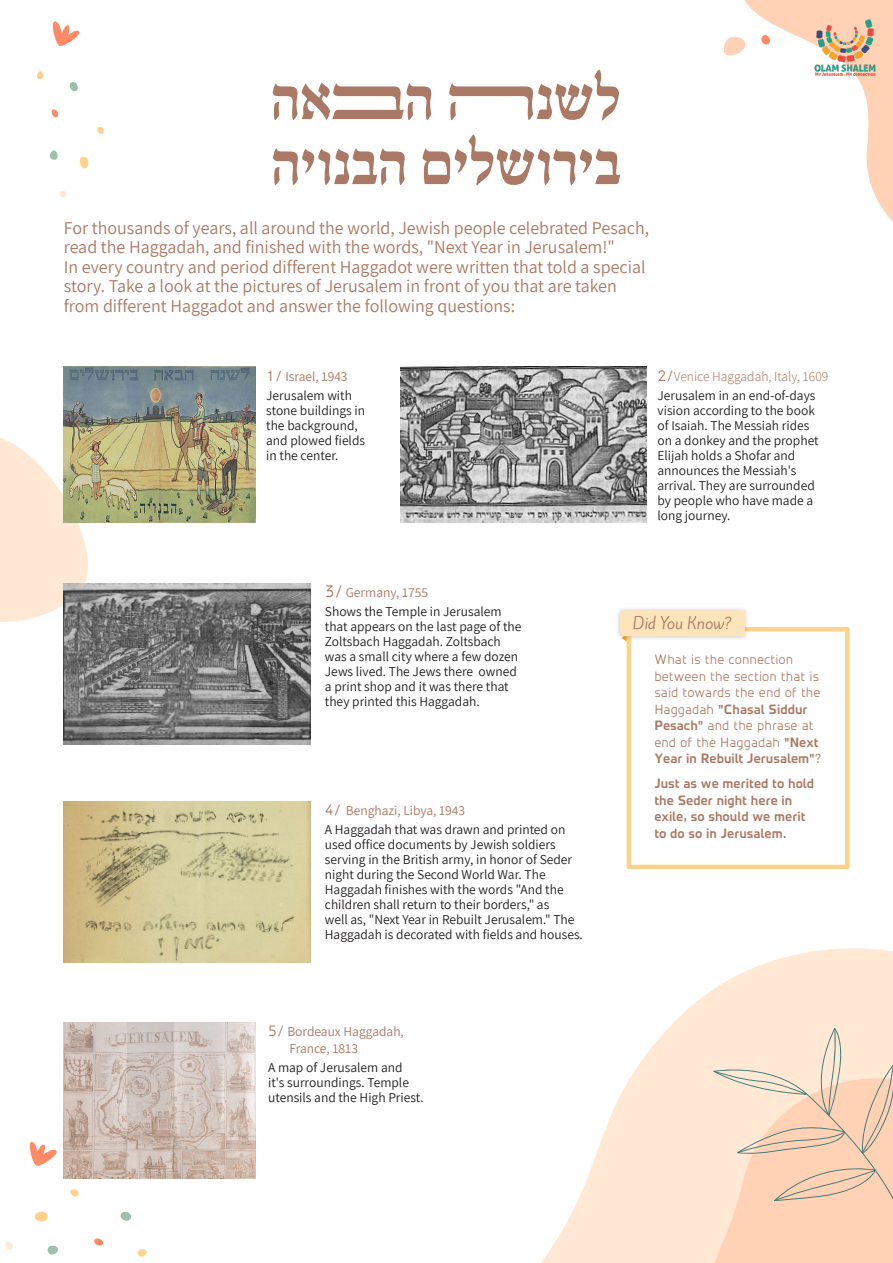
<style>
.page{position:relative;width:893px;height:1263px;background:#fff}
.page>*{position:absolute;margin:0;border:0;box-sizing:border-box;transform-origin:0 0}
.t1{font:18px/19.5px "Assistant";color:#aa7965}
.t2{font:15px "Kite One";color:#aa7965}
.t3{font:300 15px "Fb Matritsa";color:#aa7965}
.t4{font:13.5px/15px "Assistant";color:#231f20}
.t5{font:300 13.5px/19.2px "Assistant";color:#aa7965}
.t6{font:13.5px/16.5px "Assistant";color:#aa7965}
.t7{font:300 12px/16.5px "Fb Matritsa En";color:#aa7965}
.t8{font:500 12px/16.5px "Fb Matritsa En";color:#aa7965}
.s1{font-family:"Fb Matritsa";font-weight:300;color:#aa7965}
.s2{color:#aa7965}
.s3{font-family:"Fb Matritsa"}
.s4{font-weight:400;color:#231f20}
.s5{font-family:"Fb Matritsa";font-weight:300}
.s6{font-weight:500}
</style>
<div class="page">
<svg style="left:724px;top:0;width:169px;height:222px"></svg>
<svg style="left:52px;top:21px;width:28px;height:25px"></svg>
<svg style="left:0;top:414px;width:88px;height:217px"></svg>
<svg style="left:37px;top:71px;width:7px;height:9px"></svg>
<svg style="left:69px;top:82px;width:9px;height:10px"></svg>
<svg style="left:97px;top:126px;width:7px;height:8px"></svg>
<svg style="left:79px;top:156px;width:10px;height:13px"></svg>
<svg style="left:51px;top:109px;width:8px;height:9px"></svg>
<svg style="left:50px;top:150px;width:8px;height:10px"></svg>
<svg style="left:59px;top:190px;width:8px;height:8px"></svg>
<svg style="left:137px;top:1249px;width:10px;height:8px"></svg>
<svg style="left:120px;top:1211px;width:11px;height:10px"></svg>
<svg style="left:70px;top:1189px;width:9px;height:8px"></svg>
<svg style="left:34px;top:1211px;width:14px;height:11px"></svg>
<svg style="left:94px;top:1238px;width:10px;height:8px"></svg>
<svg style="left:47px;top:1245px;width:11px;height:10px"></svg>
<svg style="left:5px;top:1242px;width:8px;height:8px"></svg>
<svg style="left:29px;top:1142px;width:28px;height:24px"></svg>
<svg style="left:541px;top:948px;width:352px;height:315px;fill:#ffe8d4"></svg>
<svg style="left:713px;top:1028px;width:180px;height:235px;background:#f8d7bf"></svg>
<img style="left:797px;top:0;width:96px;height:96px">
<img style="left:64px;top:1022px;width:192px;height:156px">
<svg style="left:273px;top:83px;width:158px;height:37px"></svg>
<svg style="left:449px;top:70px;width:170px;height:50px"></svg>
<svg style="left:273px;top:148px;width:132px;height:37px"></svg>
<svg style="left:423px;top:135px;width:197px;height:50px"></svg>
<div style="left:627px;top:627px;width:223px;height:242px;background:#fff;border:4px solid #fbd28c"></div>
<div style="left:615px;top:606px;width:134px;height:36px;background:#231f20;opacity:.25"></div>
<svg style="left:620px;top:610px;width:125px;height:35px"></svg>
<img style="left:64px;top:367px;width:192px;height:156px">
<img style="left:400px;top:367px;width:247px;height:155px">
<img style="left:64px;top:583px;width:246px;height:161px">
<img style="left:64px;top:801px;width:246px;height:162px">
<p class="t1" style="left:64px;top:217px;width:587px">For thousands of years, all around the world, Jewish people celebrated Pesach, read the Haggadah, and finished with the words ", Next Year in Jerusalem "!<br>In every country and period different Haggadot were written that told a special story. Take a look at the pictures of Jerusalem in front of you that are taken from different Haggadot and answer the following questions:</p>
<p class="t4" style="left:266px;top:366px;width:87px;line-height:19.2px"><span class="s1">1/</span> <span class="s2">Israel, 1943<br></span>Jerusalem with</p>
<p class="t4" style="left:266px;top:402px;width:100px">stone buildings in the background, and plowed fields in the center.</p>
<p class="t5" style="left:657px;top:366px;width:172px"><span class="s3">2/</span>Venice Haggadah, Italy, 1609<br><span class="s4">Jerusalem in an end-of-days</span></p>
<p class="t4" style="left:657px;top:402px;width:163px">vision according to the book of Isaiah. The Messiah rides on a donkey and the prophet<br>Elijah holds a Shofar and announces the Messiah s' arrival. They are surrounded by people who have made a long journey.</p>
<p class="t3" style="left:325px;top:583px;width:20px">3/</p>
<p class="t4" style="left:325px;top:603px;width:198px">Shows the Temple in Jerusalem that appears on the last page of the<br>Zoltsbach Haggadah. Zoltsbach was a small city where a few dozen<br>Jews lived. The Jews there owned a print shop and it was there that they printed this Haggadah.</p>
<p class="t6" style="left:346px;top:583px;width:84px">Germany, 1755</p>
<p class="t4" style="left:325px;top:800px;width:242px;line-height:19.2px"><span class="s1">4/</span> <span class="s2">Benghazi, Libya, 1943<br></span>A Haggadah that was drawn and printed on</p>
<p class="t4" style="left:325px;top:837px;width:259px">used office documents by Jewish soldiers serving in the British army in, honor of Seder night during the Second World War. The Haggadah finishes with the words "And the children shall return to their borders" , as<br>well as ", Next Year in Rebuilt Jerusalem" . The Haggadah is decorated with fields and houses.</p>
<p class="t6" style="left:289px;top:1023px;width:116px;text-indent:-21px"><span class="s5">5/</span> Bordeaux Haggadah,<br>France, 1813</p>
<p class="t4" style="left:268px;top:1059px;width:157px">A map of Jerusalem and<br>s'i t surroundings. Temple utensils and the High Priest.</p>
<p class="t2" style="left:633px;top:612px;width:101px">Did You Know?</p>
<p class="t7" style="left:654px;top:651px;width:169px">What is the connection between the section that is said towards the end of the<br>Haggadah <span class="s6">"Chasal Siddur<br>Pesach"</span> and the phrase at end of the Haggadah <span class="s6">"Next<br>Year in Rebuilt Jerusalem</span> ?<span class="s6">"</span></p>
<p class="t8" style="left:654px;top:775px;width:161px">Just as we merited to hold the Seder night here in exile, so should we merit to do so in Jerusalem.</p>
</div>
